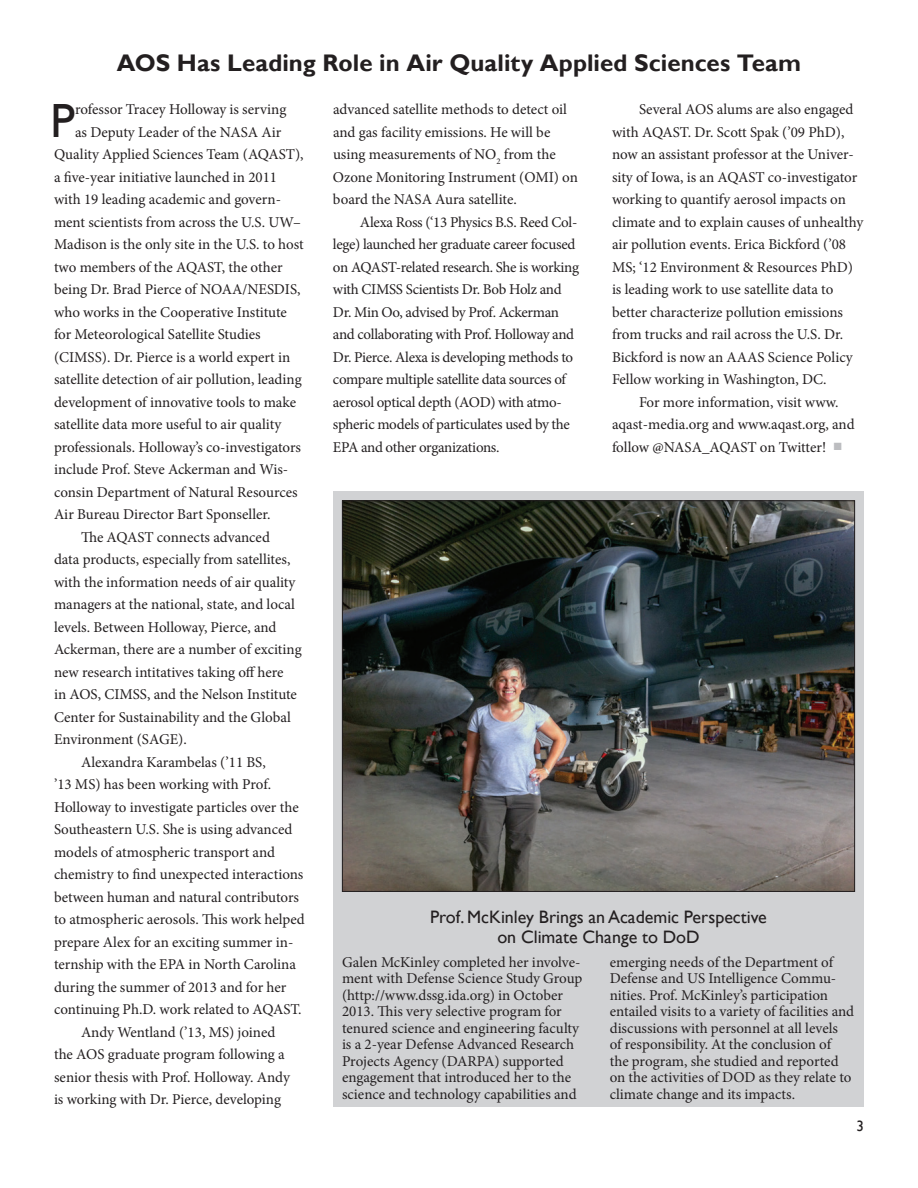
<style>
.page{position:relative;width:918px;height:1188px;background:#fff}
.page>*{position:absolute;margin:0;border:0;box-sizing:border-box;transform-origin:0 0}
.t1{font:48px "Gill Sans";color:#231f20}
.t2{font:700 24px "Gill Sans";letter-spacing:.005em;color:#231f20}
.t3{font:18px/20.2px "Gill Sans";color:#231f20;text-align:center}
.t4{font:15px/16.5px "Minion Pro";letter-spacing:-.005em;color:#231f20}
.t5{font:15px "Gill Sans";color:#231f20}
.s1{color:#bcbdc0}
</style>
<div class="page">
<div style="left:333px;top:491px;width:531px;height:616px;background:#d1d2d4"></div>
<img style="left:344px;top:502px;width:509px;height:388px">
<h2 class="t2" style="left:117px;top:48px;width:686px">AOS Has Leading Role in Air Quality Applied Sciences Team</h2>
<p class="t4" style="left:639px;top:101px;width:216px">Several AOS alums are also engaged</p>
<p class="t4" style="left:612px;top:124px;width:234px">with AQAST. Dr. Scott Spak (’09 PhD),</p>
<p class="t4" style="left:612px;top:146px;width:243px">now an assistant professor at the Univer-</p>
<p class="t4" style="left:612px;top:169px;width:247px">sity of Iowa, is an AQAST co-investigator</p>
<p class="t4" style="left:612px;top:191px;width:235px">working to quantify aerosol impacts on</p>
<p class="t4" style="left:612px;top:214px;width:253px">climate and to explain causes of unhealthy</p>
<p class="t4" style="left:612px;top:236px;width:236px">air pollution events. Erica Bickford (’08</p>
<p class="t4" style="left:612px;top:259px;width:243px">MS; ‘12 Environment &amp; Resources PhD)</p>
<p class="t4" style="left:612px;top:281px;width:223px">is leading work to use satellite data to</p>
<p class="t4" style="left:612px;top:304px;width:232px">better characterize pollution emissions</p>
<p class="t4" style="left:612px;top:326px;width:233px">from trucks and rail across the U.S. Dr.</p>
<p class="t4" style="left:612px;top:349px;width:242px">Bickford is now an AAAS Science Policy</p>
<p class="t4" style="left:612px;top:371px;width:216px">Fellow working in Washington, DC.</p>
<p class="t4" style="left:639px;top:394px;width:201px">For more information, visit www.</p>
<p class="t4" style="left:612px;top:416px;width:244px">aqast-media.org and www.aqast.org, and</p>
<p class="t4" style="left:612px;top:439px;width:231px">follow @NASA_AQAST on Twitter! <span class="s1">■</span></p>
<h1 class="t1" style="left:51px;top:93px;width:26px">P</h1>
<p class="t4" style="left:75px;top:101px;width:213px">rofessor Tracey Holloway is serving</p>
<p class="t4" style="left:333px;top:98px;width:246px;line-height:22.5px">advanced satellite methods to detect oil and gas facility emissions. He will be using measurements of NO<sub>2</sub> from the Ozone Monitoring Instrument (OMI) on board the NASA Aura satellite.</p>
<p class="t4" style="left:333px;top:211px;width:248px;line-height:22.5px;text-indent:27px">Alexa Ross (‘13 Physics B.S. Reed Col&shy;lege) launched her graduate career focused on AQAST-related research. She is working with CIMSS Scientists Dr. Bob Holz and Dr. Min Oo, advised by Prof. Ackerman and collaborating with Prof. Holloway and Dr. Pierce. Alexa is developing methods to compare multiple satellite data sources of aerosol optical depth (AOD) with atmo&shy;spheric models of particulates used by the EPA and other organizations.</p>
<p class="t4" style="left:75px;top:124px;width:208px">as Deputy Leader of the NASA Air</p>
<p class="t4" style="left:54px;top:146px;width:251px">Quality Applied Sciences Team (AQAST),</p>
<p class="t4" style="left:54px;top:169px;width:225px">a five-year initiative launched in 2011</p>
<p class="t4" style="left:54px;top:191px;width:229px">with 19 leading academic and govern-</p>
<p class="t4" style="left:54px;top:214px;width:248px">ment scientists from across the U.S. UW–</p>
<p class="t4" style="left:54px;top:236px;width:251px">Madison is the only site in the U.S. to host</p>
<p class="t4" style="left:54px;top:259px;width:230px">two members of the AQAST, the other</p>
<p class="t4" style="left:54px;top:281px;width:248px">being Dr. Brad Pierce of NOAA/NESDIS,</p>
<p class="t4" style="left:54px;top:304px;width:234px">who works in the Cooperative Institute</p>
<p class="t4" style="left:54px;top:326px;width:208px">for Meteorological Satellite Studies</p>
<p class="t4" style="left:54px;top:349px;width:238px">(CIMSS). Dr. Pierce is a world expert in</p>
<p class="t4" style="left:54px;top:371px;width:249px">satellite detection of air pollution, leading</p>
<p class="t4" style="left:54px;top:394px;width:244px">development of innovative tools to make</p>
<p class="t4" style="left:54px;top:416px;width:229px">satellite data more useful to air quality</p>
<p class="t4" style="left:54px;top:439px;width:249px">professionals. Holloway’s co-investigators</p>
<p class="t4" style="left:54px;top:461px;width:236px">include Prof. Steve Ackerman and Wis-</p>
<p class="t4" style="left:54px;top:484px;width:245px">consin Department of Natural Resources</p>
<p class="t4" style="left:54px;top:506px;width:218px">Air Bureau Director Bart Sponseller.</p>
<p class="t4" style="left:81px;top:529px;width:191px">The AQAST connects advanced</p>
<p class="t4" style="left:54px;top:551px;width:238px">data products, especially from satellites,</p>
<p class="t4" style="left:54px;top:574px;width:243px">with the information needs of air quality</p>
<p class="t4" style="left:54px;top:596px;width:242px">managers at the national, state, and local</p>
<p class="t4" style="left:54px;top:619px;width:224px">levels. Between Holloway, Pierce, and</p>
<p class="t4" style="left:54px;top:641px;width:249px">Ackerman, there are a number of exciting</p>
<p class="t4" style="left:54px;top:664px;width:231px">new research intitatives taking off here</p>
<p class="t4" style="left:54px;top:686px;width:245px">in AOS, CIMSS, and the Nelson Institute</p>
<p class="t4" style="left:54px;top:709px;width:238px">Center for Sustainability and the Global</p>
<p class="t4" style="left:54px;top:731px;width:134px">Environment (SAGE).</p>
<p class="t4" style="left:81px;top:754px;width:186px">Alexandra Karambelas (’11 BS,</p>
<p class="t4" style="left:54px;top:776px;width:219px">’13 MS) has been working with Prof.</p>
<p class="t4" style="left:54px;top:799px;width:246px">Holloway to investigate particles over the</p>
<p class="t4" style="left:54px;top:821px;width:240px">Southeastern U.S. She is using advanced</p>
<p class="t4" style="left:54px;top:844px;width:223px">models of atmospheric transport and</p>
<p class="t4" style="left:54px;top:866px;width:251px">chemistry to find unexpected interactions</p>
<p class="t4" style="left:54px;top:889px;width:247px">between human and natural contributors</p>
<p class="t4" style="left:54px;top:911px;width:252px">to atmospheric aerosols. This work helped</p>
<p class="t4" style="left:54px;top:934px;width:241px">prepare Alex for an exciting summer in-</p>
<p class="t4" style="left:54px;top:956px;width:243px">ternship with the EPA in North Carolina</p>
<p class="t4" style="left:54px;top:979px;width:234px">during the summer of 2013 and for her</p>
<p class="t4" style="left:54px;top:1001px;width:249px">continuing Ph.D. work related to AQAST.</p>
<p class="t4" style="left:81px;top:1024px;width:196px">Andy Wentland (’13, MS) joined</p>
<p class="t4" style="left:54px;top:1046px;width:232px">the AOS graduate program following a</p>
<p class="t4" style="left:54px;top:1069px;width:237px">senior thesis with Prof. Holloway. Andy</p>
<p class="t4" style="left:54px;top:1091px;width:229px">is working with Dr. Pierce, developing</p>
<p class="t3" style="left:430px;top:907px;width:338px">Prof. McKinley Brings an Academic Perspective on Climate Change to DoD</p>
<p class="t4" style="left:342px;top:954px;width:242px">Galen McKinley completed her involve&shy;ment with Defense Science Study Group (http://www.dssg.ida.org) in October 2013. This very selective program for tenured science and engineering faculty is a 2-year Defense Advanced Research Projects Agency (DARPA) supported engagement that introduced her to the science and technology capabilities and</p>
<p class="t4" style="left:610px;top:954px;width:246px">emerging needs of the Department of Defense and US Intelligence Commu&shy;nities. Prof. McKinley’s participation entailed visits to a variety of facilities and discussions with personnel at all levels<br>of responsibility. At the conclusion of<br>the program, she studied and reported on the activities of DOD as they relate to climate change and its impacts.</p>
<p class="t5" style="left:856px;top:1117px;width:9px">3</p>
</div>
